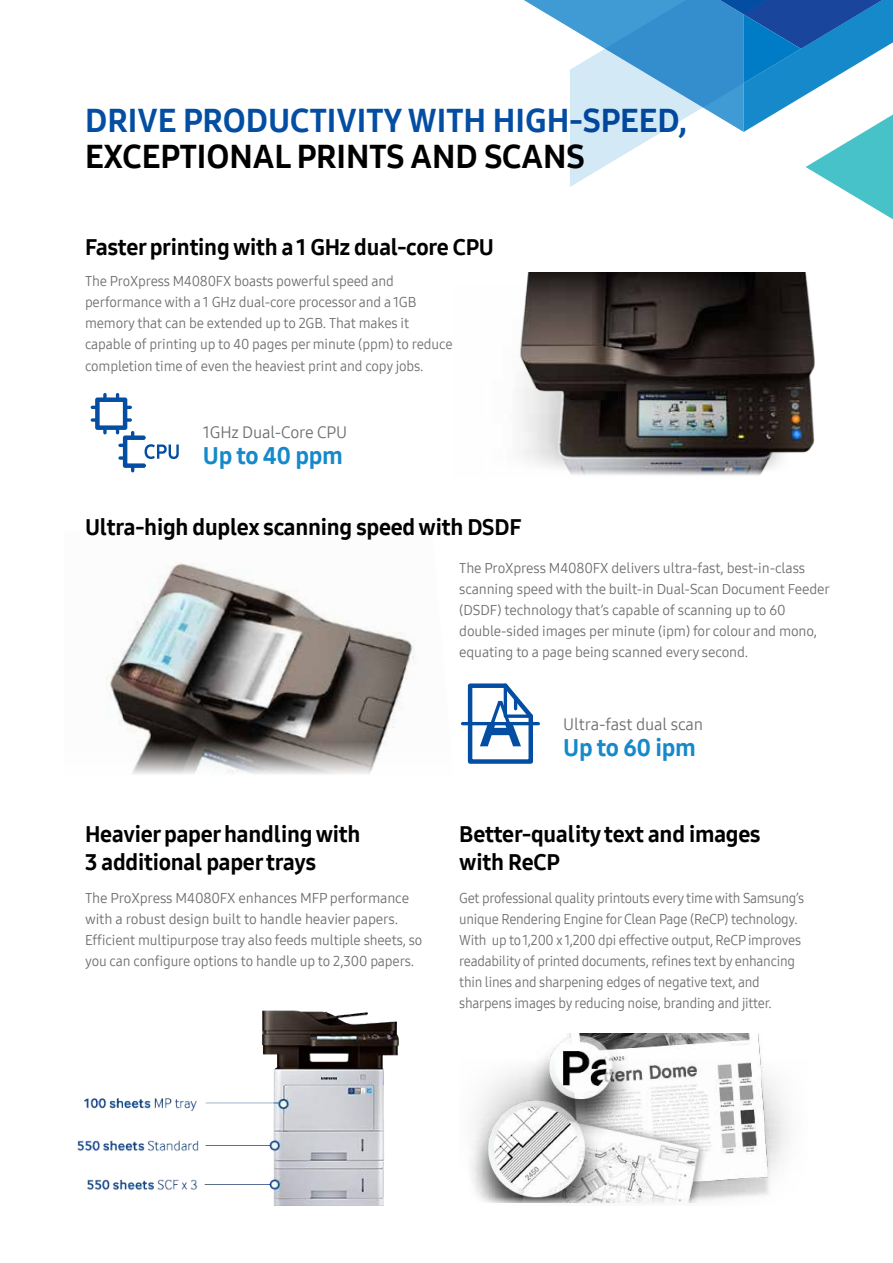
<style>
.page{position:relative;width:893px;height:1263px;background:#fff}
.page>*{position:absolute;margin:0;border:0;box-sizing:border-box;transform-origin:0 0}
.t1{font:33px "Samsung One 800";color:#034ea2}
.t2{font:33px "Samsung One 800";color:#000}
.t3{font:24px "Samsung One 800";letter-spacing:-.01em;color:#1689ca}
.t4{font:22.5px/28.5px "Samsung One 800";letter-spacing:-.01em;color:#000}
.t5{font:16.5px "Samsung One 400";letter-spacing:-.01em;color:#6d6e71}
.t6{font:14.25px/21px "Samsung One 400";letter-spacing:-.01em;color:#6d6e71}
.t7{font:14.25px/21px "Samsung One 400";letter-spacing:-.01em;color:#6d6e71;scale:.95 1}
</style>
<div class="page">
<img style="left:106px;top:562px;width:309px;height:212px">
<img style="left:471px;top:1033px;width:318px;height:170px">
<img style="left:520px;top:272px;width:295px;height:204px">
<img style="left:77px;top:1010px;width:322px;height:195px">
<svg style="left:91px;top:393px;width:88px;height:79px"></svg>
<hr style="left:462px;top:722px;width:76px;height:3px;background:#034ea2">
<svg style="left:466px;top:683px;width:71px;height:81px"></svg>
<svg style="left:524px;top:0;width:369px;height:219px"></svg>
<h1 class="t1" style="left:85px;top:98px;width:603px">DRIVE PRODUCTIVITY WITH HIGH-SPEED,</h1>
<h1 class="t2" style="left:85px;top:134px;width:501px">EXCEPTIONAL PRINTS AND SCANS</h1>
<h3 class="t4" style="left:85px;top:232px;width:410px">Faster printing with a 1 GHz dual-core CPU</h3>
<p class="t6" style="left:85px;top:271px;width:369px">The ProXpress M4080FX boasts powerful speed and performance with a 1 GHz dual-core processor and a 1GB memory that can be extended up to 2GB. That makes it capable of printing up to 40 pages per minute (ppm) to reduce completion time of even the heaviest print and copy jobs.</p>
<p class="t5" style="left:203px;top:421px;width:146px">1GHz Dual-Core CPU</p>
<h2 class="t3" style="left:203px;top:439px;width:141px">Up to 40 ppm</h2>
<h3 class="t4" style="left:85px;top:513px;width:438px">Ultra-high duplex scanning speed with DSDF</h3>
<p class="t6" style="left:459px;top:557px;width:372px">The ProXpress M4080FX delivers ultra-fast, best-in-class scanning speed with the built-in Dual-Scan Document Feeder (DSDF) technology that’s capable of scanning up to 60 double-sided images per minute (ipm) for colour and mono, equating to a page being scanned every second.</p>
<h3 class="t4" style="left:85px;top:819px;width:277px">Heavier paper handling with<br>3 additional paper trays</h3>
<p class="t6" style="left:85px;top:888px;width:339px">The ProXpress M4080FX enhances MFP performance with a robust design built to handle heavier papers.<br>Efficient multipurpose tray also feeds multiple sheets, so you can configure options to handle up to 2,300 papers.</p>
<p class="t5" style="left:563px;top:714px;width:141px">Ultra-fast dual scan</p>
<h2 class="t3" style="left:563px;top:731px;width:134px">Up to 60 ipm</h2>
<h3 class="t4" style="left:459px;top:819px;width:303px">Better-quality text and images with ReCP</h3>
<p class="t7" style="left:459px;top:888px;width:365px">Get professional quality printouts every time with Samsung’s unique Rendering Engine for Clean Page (ReCP) technology.<br>With up to 1,200 x 1,200 dpi effective output, ReCP improves readability of printed documents, refines text by enhancing thin lines and sharpening edges of negative text, and sharpens images by reducing noise, branding and jitter.</p>
</div>
